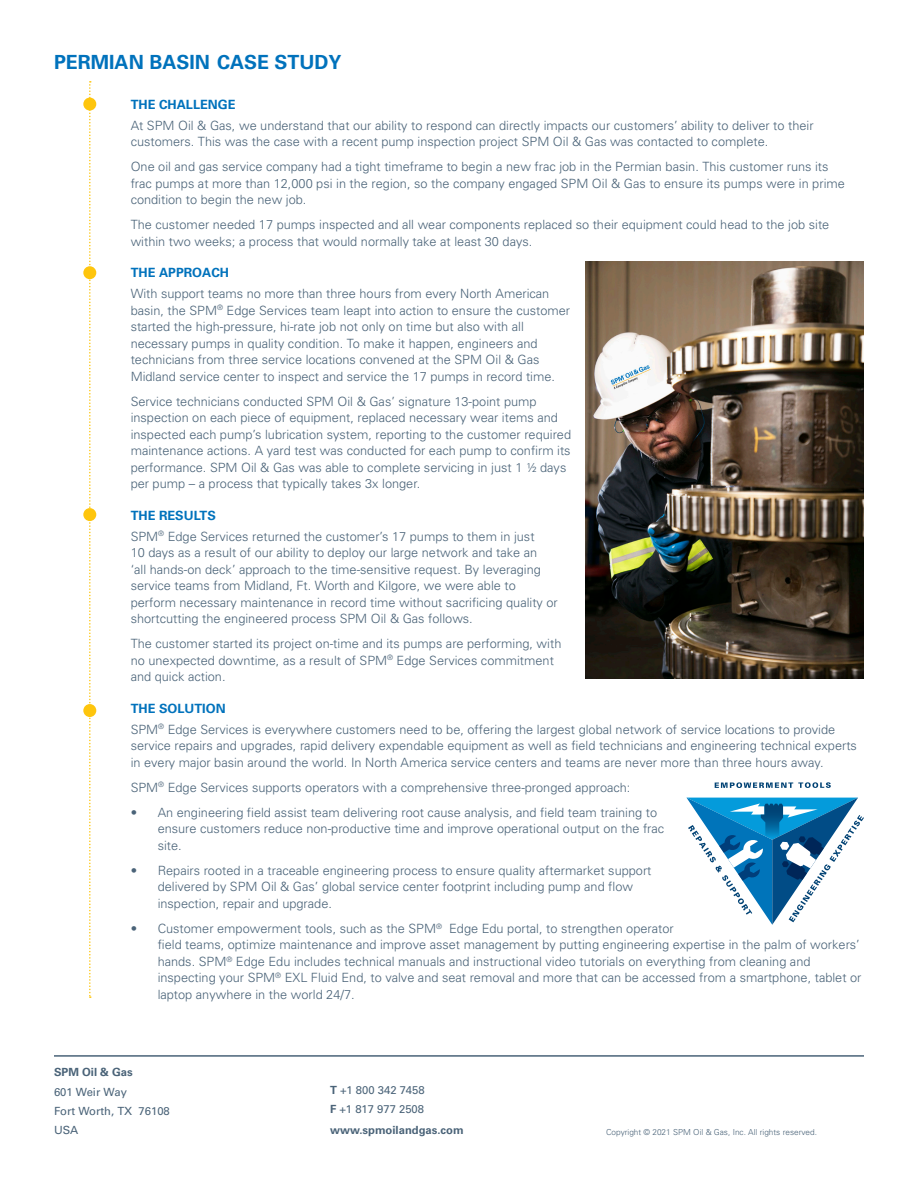
<style>
.page{position:relative;width:918px;height:1188px;background:#fff}
.page>*{position:absolute;margin:0;border:0;box-sizing:border-box;transform-origin:0 0}
.body_copy{font:700 19.5px "Univers";color:#0072bc}
.body_copy-2{font:300 12.75px/16.5px "Univers";color:#4a6378}
.body_heading{font:700 12.75px "Univers";color:#0072bc}
.IP_info{font:11.25px "Univers";color:#4a6378}
.IP_info-2{font:700 11.25px "Univers";color:#4a6378}
.IP_info-3{font:300 8.25px "Univers";color:#4a6378}
.s1{font-weight:700}
</style>
<div class="page">
<svg style="left:89px;top:81px;width:2px;height:917px"></svg>
<div style="left:83px;top:98px;width:13px;height:13px;background:#fec50d;border-radius:50%"></div>
<div style="left:83px;top:266px;width:13px;height:13px;background:#fec50d;border-radius:50%"></div>
<div style="left:83px;top:508px;width:13px;height:13px;background:#fec50d;border-radius:50%"></div>
<div style="left:83px;top:704px;width:13px;height:13px;background:#fec50d;border-radius:50%"></div>
<img style="left:585px;top:262px;width:278px;height:417px">
<svg style="left:715px;top:782px;width:116px;height:6px"></svg>
<svg style="left:686px;top:798px;width:178px;height:127px"></svg>
<hr style="left:54px;top:1055px;width:810px;height:2px;background:#4a6378">
<p class="body_copy" style="left:54px;top:51px;width:289px">PERMIAN BASIN CASE STUDY</p>
<p class="body_heading" style="left:131px;top:97px;width:106px">THE CHALLENGE</p>
<p class="body_copy-2" style="left:131px;top:117px;width:684px">At SPM Oil &amp; Gas, we understand that our ability to respond can directly impacts our customers’ ability to deliver to their customers. This was the case with a recent pump inspection project SPM Oil &amp; Gas was contacted to complete.</p>
<p class="body_copy-2" style="left:131px;top:158px;width:716px">One oil and gas service company had a tight timeframe to begin a new frac job in the Permian basin. This customer runs its frac pumps at more than 12,000 psi in the region, so the company engaged SPM Oil &amp; Gas to ensure its pumps were in prime condition to begin the new job.</p>
<p class="body_copy-2" style="left:131px;top:216px;width:700px">The customer needed 17 pumps inspected and all wear components replaced so their equipment could head to the job site within two weeks; a process that would normally take at least 30 days.</p>
<p class="body_heading" style="left:131px;top:266px;width:100px">THE APPROACH</p>
<p class="body_copy-2" style="left:131px;top:285px;width:441px">With support teams no more than three hours from every North American basin, the SPM<sup>®</sup> Edge Services team leapt into action to ensure the customer started the high-pressure, hi-rate job not only on time but also with all necessary pumps in quality condition. To make it happen, engineers and technicians from three service locations convened at the SPM Oil &amp; Gas Midland service center to inspect and service the 17 pumps in record time.</p>
<p class="body_copy-2" style="left:131px;top:393px;width:442px">Service technicians conducted SPM Oil &amp; Gas’ signature 13-point pump inspection on each piece of equipment, replaced necessary wear items and inspected each pump’s lubrication system, reporting to the customer required maintenance actions. A yard test was conducted for each pump to confirm its performance. SPM Oil &amp; Gas was able to complete servicing in just 1 ½ days per pump – a process that typically takes 3x longer.</p>
<p class="body_heading" style="left:131px;top:508px;width:87px">THE RESULTS</p>
<p class="body_copy-2" style="left:131px;top:528px;width:429px">SPM<sup>®</sup> Edge Services returned the customer’s 17 pumps to them in just<br>10 days as a result of our ability to deploy our large network and take an<br>‘all hands-on deck’ approach to the time-sensitive request. By leveraging service teams from Midland, Ft. Worth and Kilgore, we were able to perform necessary maintenance in record time without sacrificing quality or shortcutting the engineered process SPM Oil &amp; Gas follows.</p>
<p class="body_copy-2" style="left:131px;top:635px;width:432px">The customer started its project on-time and its pumps are performing, with no unexpected downtime, as a result of SPM<sup>®</sup> Edge Services commitment and quick action.</p>
<p class="body_heading" style="left:131px;top:701px;width:96px">THE SOLUTION</p>
<p class="body_copy-2" style="left:131px;top:721px;width:728px">SPM<sup>®</sup> Edge Services is everywhere customers need to be, offering the largest global network of service locations to provide service repairs and upgrades, rapid delivery expendable equipment as well as field technicians and engineering technical experts in every major basin around the world. In North America service centers and teams are never more than three hours away.</p>
<p class="body_copy-2" style="left:131px;top:779px;width:501px">SPM<sup>®</sup> Edge Services supports operators with a comprehensive three-pronged approach:</p>
<p class="body_copy-2" style="left:158px;top:804px;width:508px;text-indent:-27px">• An engineering field assist team delivering root cause analysis, and field team training to ensure customers reduce non-productive time and improve operational output on the frac site.</p>
<p class="body_copy-2" style="left:158px;top:862px;width:495px;text-indent:-27px">• Repairs rooted in a traceable engineering process to ensure quality aftermarket support delivered by SPM Oil &amp; Gas’ global service center footprint including pump and flow inspection, repair and upgrade.</p>
<p class="body_copy-2" style="left:158px;top:920px;width:705px;text-indent:-27px">• Customer empowerment tools, such as the SPM<sup>®</sup> Edge Edu portal, to strengthen operator<br>field teams, optimize maintenance and improve asset management by putting engineering expertise in the palm of workers’ hands. SPM<sup>®</sup> Edge Edu includes technical manuals and instructional video tutorials on everything from cleaning and inspecting your SPM<sup>®</sup> EXL Fluid End, to valve and seat removal and more that can be accessed from a smartphone, tablet or laptop anywhere in the world 24/7.</p>
<p class="IP_info-2" style="left:54px;top:1066px;width:80px">SPM Oil &amp; Gas</p>
<p class="IP_info" style="left:54px;top:1085px;width:74px">601 Weir Way</p>
<p class="IP_info" style="left:54px;top:1104px;width:117px">Fort Worth, TX 76108</p>
<p class="IP_info" style="left:54px;top:1123px;width:26px">USA</p>
<p class="IP_info" style="left:330px;top:1083px;width:96px"><span class="s1">T</span> +1 800 342 7458</p>
<p class="IP_info" style="left:330px;top:1103px;width:96px"><span class="s1">F</span> +1 817 977 2508</p>
<p class="IP_info-2" style="left:330px;top:1123px;width:135px">www.spmoilandgas.com</p>
<p class="IP_info-3" style="left:606px;top:1127px;width:213px">Copyright © 2021 SPM Oil &amp; Gas, Inc. All rights reserved.</p>
</div>
